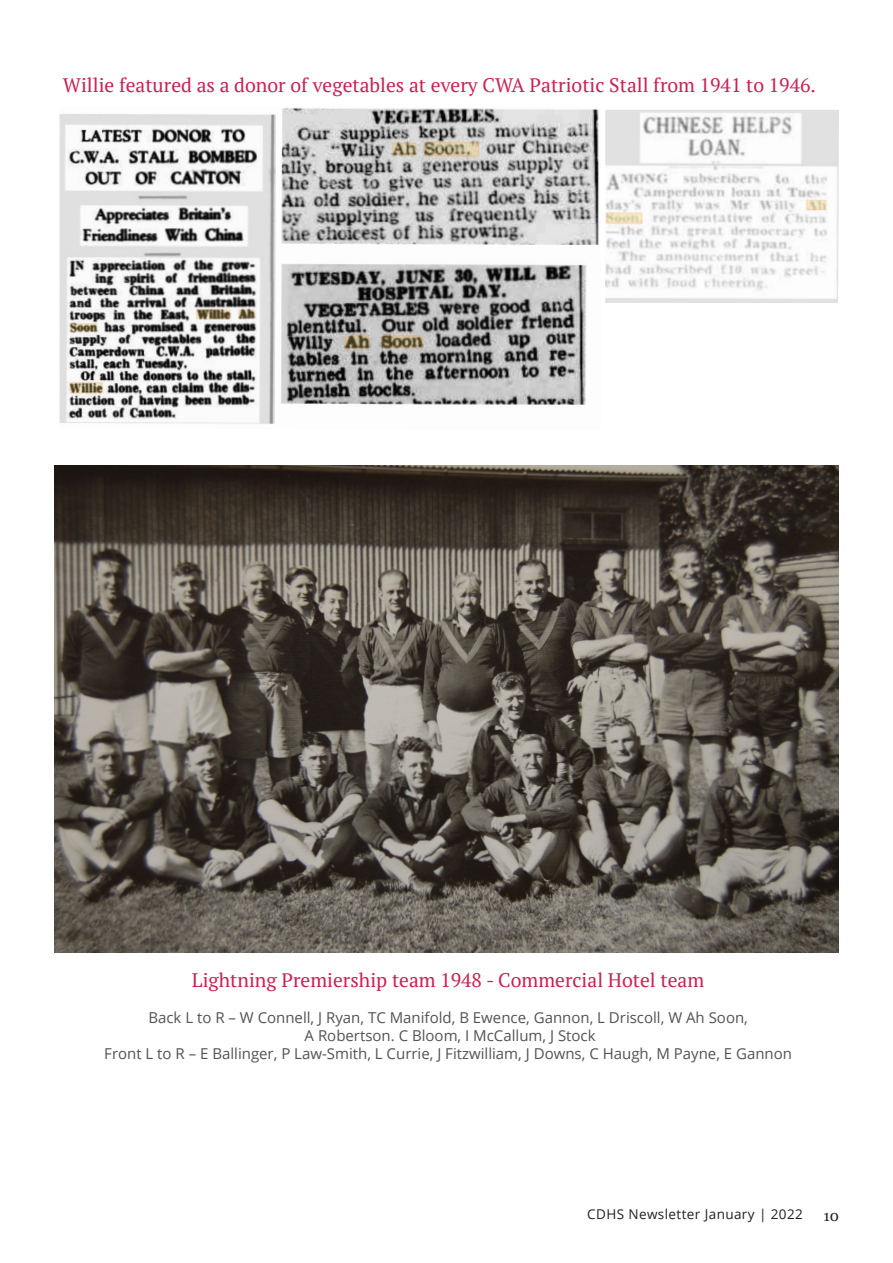
<style>
.page{position:relative;width:893px;height:1263px;background:#fff}
.page>*{position:absolute;margin:0;border:0;box-sizing:border-box;transform-origin:0 0}
.body_text{font:19.5px "PT Serif";color:#c72253}
.body_text-2{font:15px "Open Sans";color:#535355}
.t1{font:15px "Georgia";color:#231f20}
.t2{font:13.5px "Open Sans";letter-spacing:.03em;color:#231f20}
</style>
<div class="page">
<img style="left:60px;top:107px;width:539px;height:317px">
<img style="left:605px;top:110px;width:234px;height:193px">
<img style="left:54px;top:466px;width:785px;height:486px">
<p class="body_text" style="left:63px;top:72px;width:755px">Willie featured as a donor of vegetables at every CWA Patriotic Stall from 1941 to 1946.</p>
<p class="body_text" style="left:192px;top:968px;width:514px">Lightning Premiership team 1948 - Commercial Hotel team</p>
<p class="body_text-2" style="left:148px;top:1008px;width:601px">Back L to R – W Connell, J Ryan, TC Manifold, B Ewence, Gannon, L Driscoll, W Ah Soon,</p>
<p class="body_text-2" style="left:305px;top:1026px;width:293px">A Robertson. C Bloom, I McCallum, J Stock</p>
<p class="body_text-2" style="left:104px;top:1044px;width:689px">Front L to R – E Ballinger, P Law-Smith, L Currie, J Fitzwilliam, J Downs, C Haugh, M Payne, E Gannon</p>
<p class="t2" style="left:587px;top:1205px;width:217px">CDHS Newsletter January | 2022</p>
<p class="t1" style="left:823px;top:1204px;width:17px">10</p>
</div>
